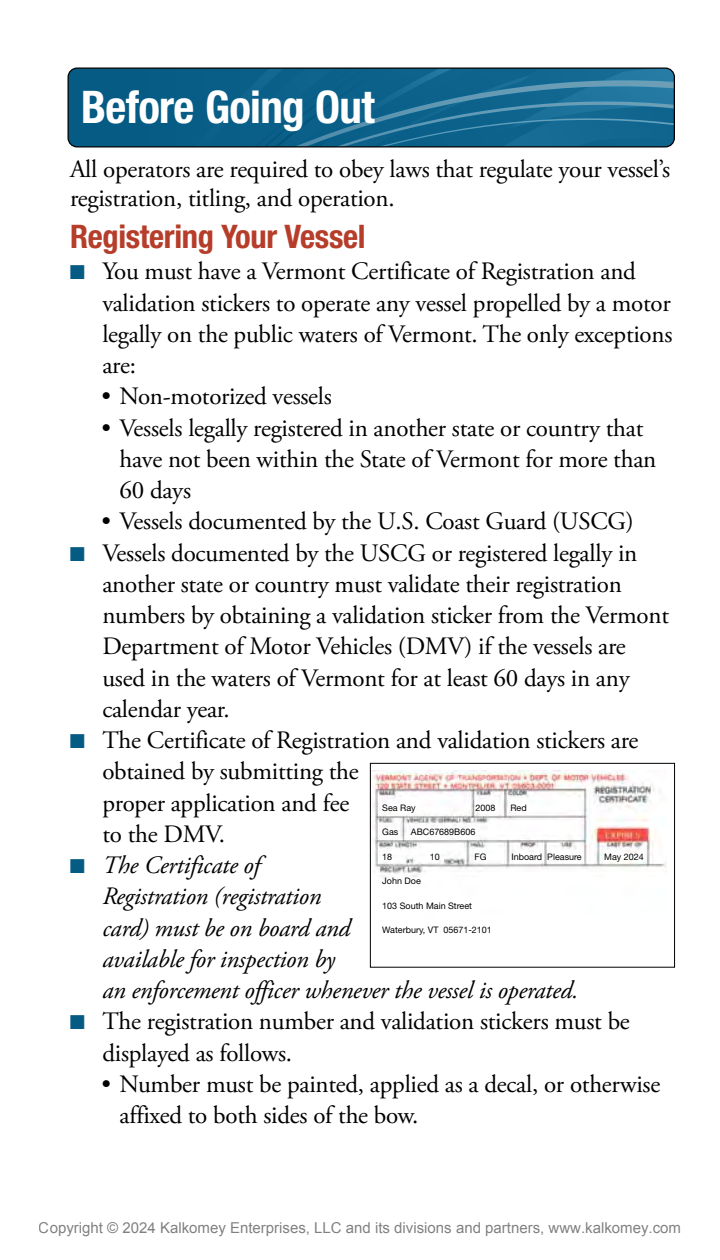
<style>
.page{position:relative;width:720px;height:1260px;background:#fff}
.page>*{position:absolute;margin:0;border:0;box-sizing:border-box;transform-origin:0 0}
.t1{font:700 condensed 45px "Helvetica Neue LT Std";letter-spacing:-.015em;color:#fff}
.t2{font:700 condensed 32.5px "Helvetica Neue LT Std";letter-spacing:-.01em;color:#b63d2a}
.t3{font:25px/31.2px "Adobe Garamond Pro";letter-spacing:-.01em;color:#000}
.t4{font:italic 25px/31.2px "Adobe Garamond Pro";letter-spacing:-.01em;color:#000}
.t5{font:15px "Arial";color:rgb(0 0 0/.5)}
.t6{font:9px "Helvetica Neue LT Std";color:#000}
.s1{color:#065b84}
</style>
<div class="page">
<div style="left:68px;top:68px;width:606px;height:79px;background:#065b84;border-radius:9px"></div>
<svg style="left:247px;top:68px;width:427px;height:78px"></svg>
<div style="left:68px;top:68px;width:607px;height:80px;border:1px solid #000;border-radius:9px"></div>
<img style="left:372px;top:770px;width:295px;height:109px">
<div style="left:370px;top:763px;width:305px;height:205px;border:1px solid #000"></div>
<h1 class="t1" style="left:81px;top:80px;width:295px">Before Going Out</h1>
<p class="t3" style="left:70px;top:156px;width:602px;line-height:28.8px">All operators are required to obey laws that regulate your vessel’s registration, titling, and operation.</p>
<h2 class="t2" style="left:70px;top:217px;width:297px">Registering Your Vessel</h2>
<p class="t3" style="left:102px;top:257px;width:572px;text-indent:-32px"><span class="s1">■</span> You must have a Vermont Certificate of Registration and validation stickers to operate any vessel propelled by a motor legally on the public waters of Vermont. The only exceptions are:</p>
<p class="t3" style="left:101px;top:382px;width:232px">• Non-motorized vessels</p>
<p class="t3" style="left:119px;top:413px;width:538px;text-indent:-18px">• Vessels legally registered in another state or country that have not been within the State of Vermont for more than<br>60 days</p>
<p class="t3" style="left:101px;top:507px;width:534px">• Vessels documented by the U.S. Coast Guard (USCG)</p>
<p class="t3" style="left:102px;top:538px;width:568px;text-indent:-32px"><span class="s1">■</span> Vessels documented by the USCG or registered legally in another state or country must validate their registration numbers by obtaining a validation sticker from the Vermont Department of Motor Vehicles (DMV) if the vessels are used in the waters of Vermont for at least 60 days in any calendar year.</p>
<p class="t3" style="left:102px;top:726px;width:538px;text-indent:-32px"><span class="s1">■</span> The Certificate of Registration and validation stickers are obtained by submitting the<br>proper application and fee<br>to the DMV.</p>
<p class="t4" style="left:102px;top:850px;width:478px;text-indent:-32px"><span class="s1">■</span> The Certificate of<br>Registration (registration<br>card) must be on board and<br>available for inspection by<br>an enforcement officer whenever the vessel is operated.</p>
<p class="t3" style="left:102px;top:1007px;width:529px;text-indent:-32px"><span class="s1">■</span> The registration number and validation stickers must be displayed as follows.</p>
<p class="t3" style="left:119px;top:1069px;width:542px;text-indent:-18px">• Number must be painted, applied as a decal, or otherwise affixed to both sides of the bow.</p>
<p class="t6" style="left:382px;top:802px;width:35px">Sea Ray</p>
<p class="t6" style="left:476px;top:802px;width:21px">2008</p>
<p class="t6" style="left:510px;top:802px;width:18px">Red</p>
<p class="t6" style="left:382px;top:827px;width:18px">Gas</p>
<p class="t6" style="left:411px;top:827px;width:66px">ABC67689B606</p>
<p class="t6" style="left:382px;top:851px;width:11px">18</p>
<p class="t6" style="left:430px;top:851px;width:11px">10</p>
<p class="t6" style="left:475px;top:851px;width:13px">FG</p>
<p class="t6" style="left:512px;top:851px;width:72px">Inboard Pleasure</p>
<p class="t6" style="left:604px;top:851px;width:41px">May 2024</p>
<p class="t6" style="left:382px;top:876px;width:40px">John Doe</p>
<p class="t6" style="left:382px;top:900px;width:91px">103 South Main Street</p>
<p class="t6" style="left:382px;top:925px;width:111px">Waterbury, VT 05671-2101</p>
<p class="t5" style="left:39px;top:1218px;width:644px">Copyright © 2024 Kalkomey Enterprises, LLC and its divisions and partners, www.kalkomey.com</p>
</div>
